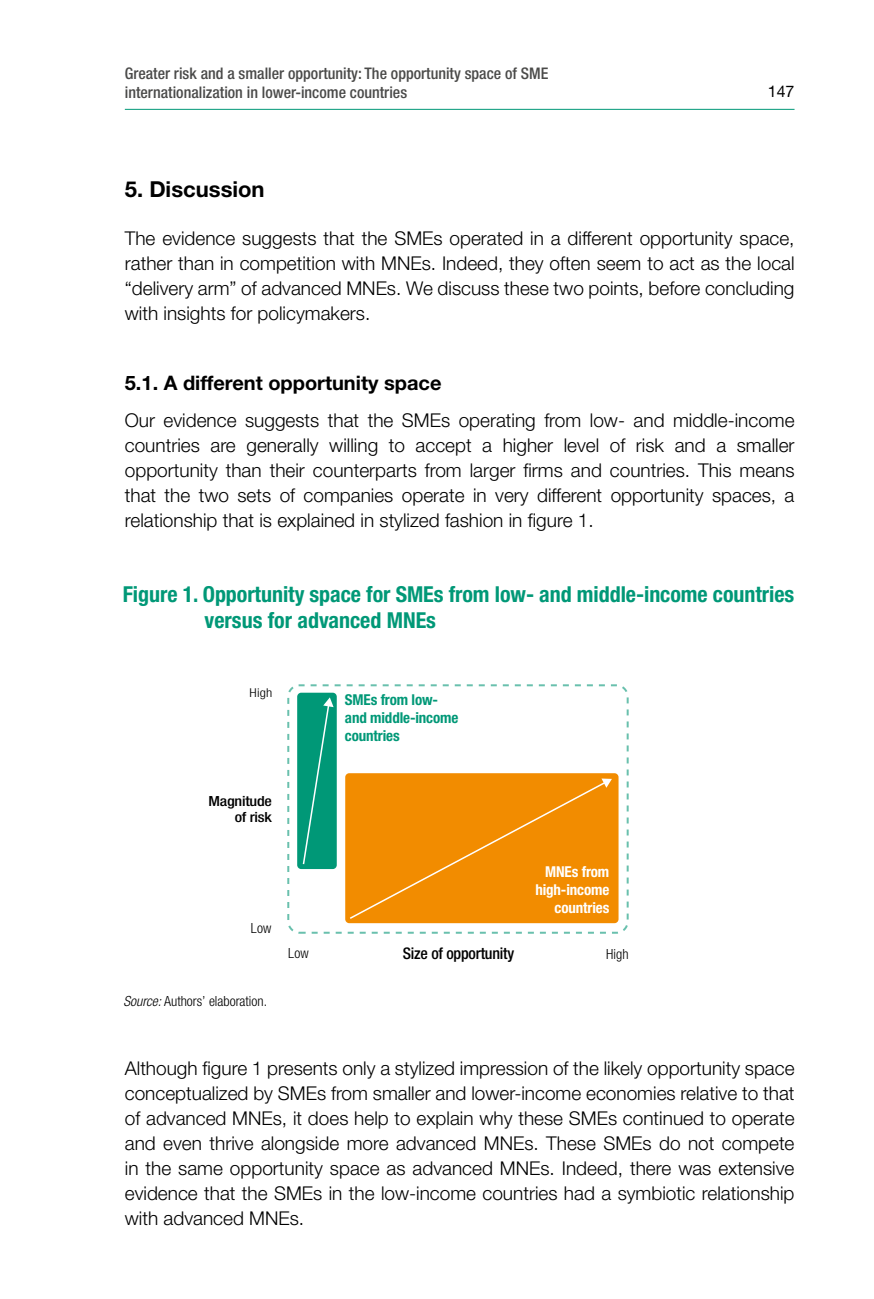
<style>
.page{position:relative;width:874px;height:1299px;background:#fff}
.page>*{position:absolute;margin:0;border:0;box-sizing:border-box;transform-origin:0 0}
.t1{font:700 condensed 22px/26.4px "Helvetica Neue LT Std";letter-spacing:-.005em;color:#009877}
.t2{font:700 22px "Helvetica Neue LT Std";color:#000}
.t3{font:700 20px "Helvetica Neue LT Std";color:#000}
.t4{font:300 19px/25px "Helvetica Neue LT Std";color:#000;text-align:justify}
.t5{font:500 condensed 16px/19.2px "Helvetica Neue LT Std";color:#4a4a49}
.t6{font:500 condensed 16px "Helvetica Neue LT Std";letter-spacing:-.015em;color:#000}
.t7{font:16px "Helvetica Neue LT Std";color:#000}
.t8{font:700 condensed 15px/18px "Helvetica Neue LT Std";letter-spacing:-.01em;color:#009877}
.t9{font:700 condensed 15px/18px "Helvetica Neue LT Std";letter-spacing:-.01em;color:#fff;text-align:right}
.t10{font:300 condensed 14px "Helvetica Neue LT Std";color:#000}
.t11{font:500 condensed 14px/16.8px "Helvetica Neue LT Std";letter-spacing:-.015em;color:#000;text-align:right;scale:1.15 1}
.t12{font:300 condensed 12.2px "Helvetica Neue LT Std";color:#000;scale:1.15 1}
.s1{font-style:italic}
</style>
<div class="page">
<hr style="left:125px;top:109px;width:669px;height:1px;background:#009877">
<div style="left:287px;top:684px;width:341px;height:249px;border:2px dashed #69c0ad;border-radius:11px"></div>
<div style="left:345px;top:773px;width:273px;height:150px;background:#f28c00;border-radius:4px"></div>
<div style="left:297px;top:692px;width:39px;height:177px;background:#009877;border-radius:4px"></div>
<svg style="left:302px;top:697px;width:31px;height:168px"></svg>
<svg style="left:350px;top:778px;width:261px;height:141px"></svg>
<p class="t5" style="left:125px;top:63px;width:425px">Greater risk and a smaller opportunity: The opportunity space of SME internationalization in lower-income countries</p>
<p class="t7" style="left:767px;top:81px;width:28px">147</p>
<p class="t2" style="left:125px;top:176px;width:141px">5. Discussion</p>
<p class="t4" style="left:125px;top:225px;width:671px">The evidence suggests that the SMEs operated in a different opportunity space, rather than in competition with MNEs. Indeed, they often seem to act as the local “delivery arm” of advanced MNEs. We discuss these two points, before concluding with insights for policymakers.</p>
<p class="t3" style="left:125px;top:371px;width:318px">5.1. A different opportunity space</p>
<p class="t4" style="left:125px;top:407px;width:671px">Our evidence suggests that the SMEs operating from low- and middle-income countries are generally willing to accept a higher level of risk and a smaller opportunity than their counterparts from larger firms and countries. This means that the two sets of companies operate in very different opportunity spaces, a relationship that is explained in stylized fashion in figure 1.</p>
<p class="t1" style="left:204px;top:580px;width:591px;text-indent:-82px">Figure 1. Opportunity space for SMEs from low- and middle-income countries versus for advanced MNEs</p>
<p class="t12" style="left:249px;top:685px;width:21px">High</p>
<p class="t8" style="left:345px;top:690px;width:115px">SMEs from low&shy;and middle-income countries</p>
<p class="t11" style="left:208px;top:792px;width:57px">Magnitude of risk</p>
<p class="t10" style="left:251px;top:919px;width:22px">Low</p>
<p class="t10" style="left:123px;top:993px;width:145px"><span class="s1">Source:</span> Authors’ elaboration.</p>
<p class="t9" style="left:535px;top:862px;width:75px">MNEs from high-income countries</p>
<p class="t6" style="left:402px;top:943px;width:113px">Size of opportunity</p>
<p class="t10" style="left:288px;top:945px;width:22px">Low</p>
<p class="t10" style="left:606px;top:945px;width:24px">High</p>
<p class="t4" style="left:125px;top:1055px;width:671px">Although figure 1 presents only a stylized impression of the likely opportunity space conceptualized by SMEs from smaller and lower-income economies relative to that of advanced MNEs, it does help to explain why these SMEs continued to operate and even thrive alongside more advanced MNEs. These SMEs do not compete in the same opportunity space as advanced MNEs. Indeed, there was extensive evidence that the SMEs in the low-income countries had a symbiotic relationship with advanced MNEs.</p>
</div>
